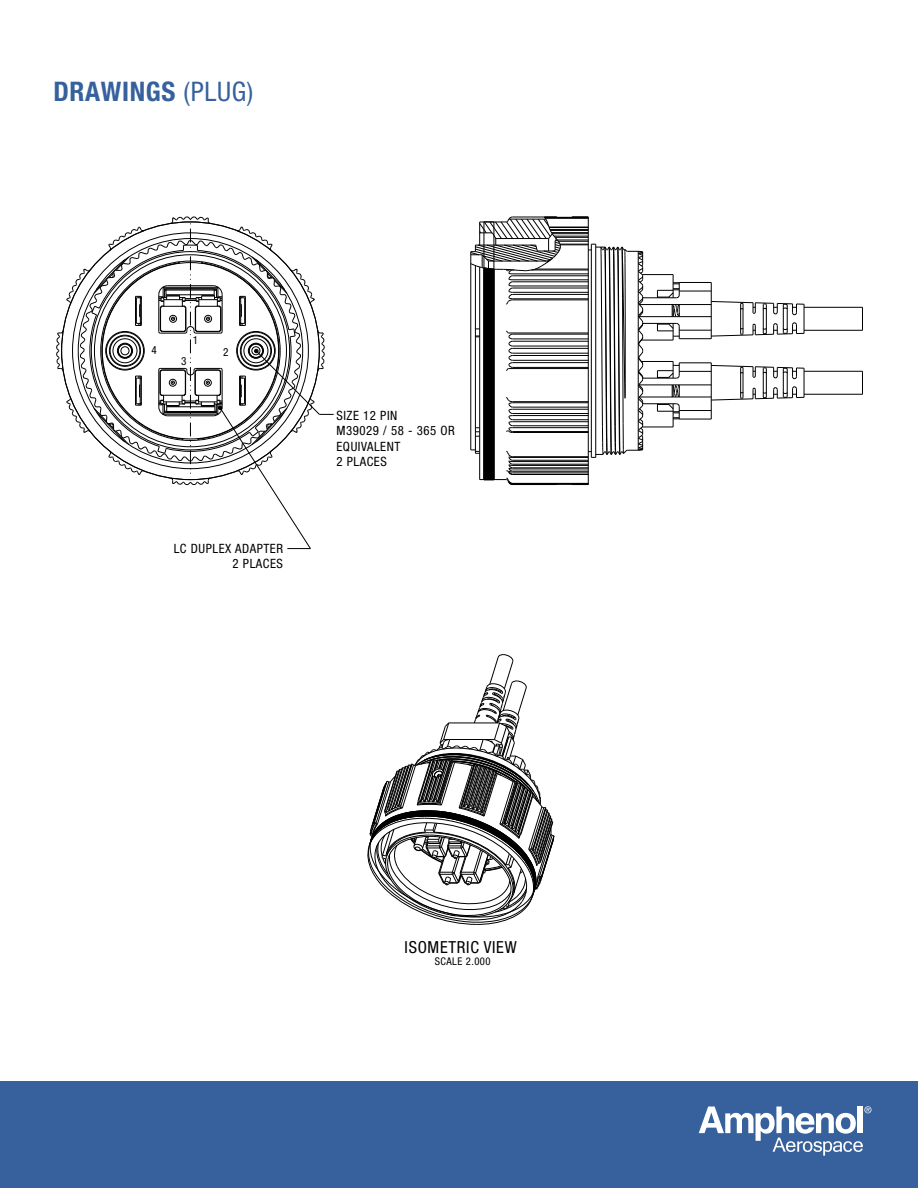
<style>
.page{position:relative;width:918px;height:1188px;background:#fff}
.page>*{position:absolute;margin:0;border:0;box-sizing:border-box;transform-origin:0 0}
.t1{font:700 condensed 27px "Helvetica Neue LT Std";letter-spacing:.025em;color:#36619d}
.t2{font:condensed 16.65px "Helvetica Neue LT Std";letter-spacing:.045em;color:#000}
.t3{font:condensed 12.9px/15.5px "Helvetica Neue LT Std";letter-spacing:.045em;color:#000}
.t4{font:condensed 11.25px "Helvetica Neue LT Std";color:#000}
.t5{font:condensed 10.65px "Helvetica Neue LT Std";letter-spacing:.045em;color:#000}
.s1{font-weight:400}
</style>
<div class="page">
<hr style="left:679px;top:419px;width:32px;height:1px;background:#000">
<hr style="left:642px;top:427px;width:31px;height:1px;background:#000">
<hr style="left:639px;top:397px;width:72px;height:1px;background:#000">
<hr style="left:643px;top:403px;width:33px;height:1px;background:#000">
<hr style="left:679px;top:410px;width:32px;height:1px;background:#000">
<hr style="left:641px;top:361px;width:32px;height:1px;background:#000">
<hr style="left:679px;top:362px;width:32px;height:1px;background:#000">
<hr style="left:804px;top:371px;width:59px;height:1px;background:#000">
<hr style="left:679px;top:371px;width:32px;height:1px;background:#000">
<hr style="left:643px;top:378px;width:33px;height:1px;background:#000">
<hr style="left:639px;top:385px;width:72px;height:1px;background:#000">
<hr style="left:804px;top:394px;width:59px;height:1px;background:#000">
<hr style="left:642px;top:274px;width:31px;height:1px;background:#000">
<hr style="left:679px;top:282px;width:32px;height:1px;background:#000">
<hr style="left:679px;top:291px;width:32px;height:1px;background:#000">
<hr style="left:643px;top:297px;width:33px;height:1px;background:#000">
<hr style="left:639px;top:304px;width:72px;height:1px;background:#000">
<hr style="left:804px;top:307px;width:59px;height:1px;background:#000">
<hr style="left:639px;top:316px;width:72px;height:1px;background:#000">
<hr style="left:711px;top:282px;width:1px;height:57px;background:#000">
<hr style="left:711px;top:363px;width:1px;height:56px;background:#000">
<hr style="left:643px;top:323px;width:33px;height:1px;background:#000">
<hr style="left:679px;top:330px;width:32px;height:1px;background:#000">
<hr style="left:804px;top:330px;width:59px;height:1px;background:#000">
<hr style="left:679px;top:338px;width:32px;height:1px;background:#000">
<hr style="left:641px;top:340px;width:32px;height:1px;background:#000">
<svg style="left:862px;top:371px;width:1px;height:23px"></svg>
<svg style="left:862px;top:307px;width:1px;height:23px"></svg>
<svg style="left:710px;top:365px;width:95px;height:36px"></svg>
<svg style="left:710px;top:301px;width:95px;height:36px"></svg>
<svg style="left:657px;top:275px;width:23px;height:42px"></svg>
<svg style="left:657px;top:323px;width:23px;height:17px"></svg>
<svg style="left:657px;top:361px;width:23px;height:66px"></svg>
<svg style="left:470px;top:216px;width:174px;height:269px"></svg>
<svg style="left:56px;top:216px;width:278px;height:334px"></svg>
<svg style="left:367px;top:654px;width:188px;height:271px"></svg>
<div style="left:0;top:1082px;width:918px;height:106px;background:#36619d"></div>
<svg style="left:699px;top:1106px;width:172px;height:50px"></svg>
<h1 class="t1" style="left:53px;top:75px;width:201px">DRAWINGS <span class="s1">(PLUG)</span></h1>
<p class="t4" style="left:152px;top:344px;width:7px">4</p>
<p class="t4" style="left:193px;top:334px;width:7px">1</p>
<p class="t4" style="left:181px;top:354px;width:7px">3</p>
<p class="t4" style="left:223px;top:345px;width:7px">2</p>
<p class="t3" style="left:174px;top:541px;width:111px;text-align:right">LC DUPLEX ADAPTER<br>2 PLACES</p>
<p class="t3" style="left:336px;top:407px;width:120px">SIZE 12 PIN<br>M39029 / 58 - 365 OR<br>EQUIVALENT<br>2 PLACES</p>
<p class="t2" style="left:405px;top:938px;width:114px">ISOMETRIC VIEW</p>
<p class="t5" style="left:435px;top:956px;width:57px">SCALE 2.000</p>
</div>
